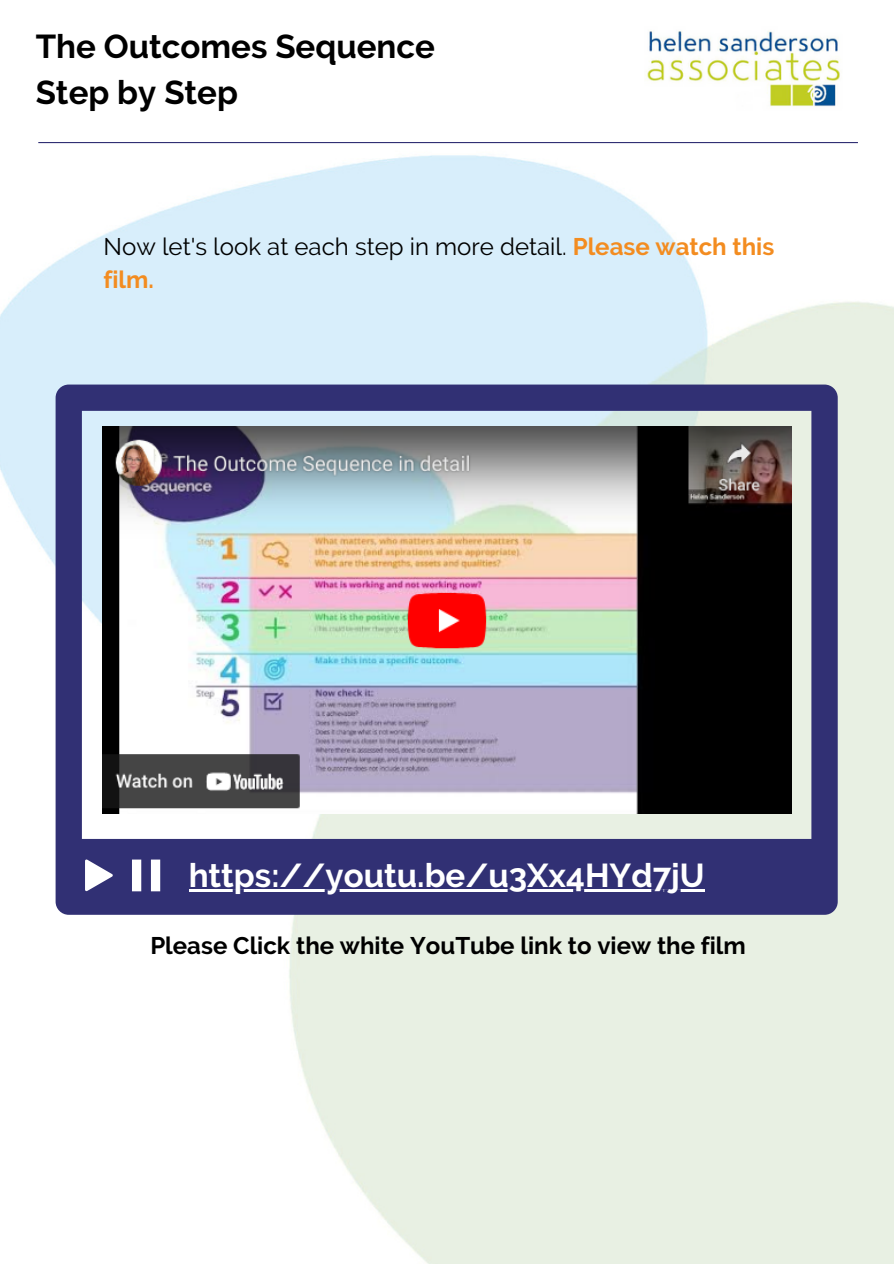
<style>
.page{position:relative;width:894px;height:1264px;background:#fff}
.page>*{position:absolute;margin:0;border:0;box-sizing:border-box;transform-origin:0 0}
.t1{font:700 33px/46.2px "Raleway";color:#000}
.t2{font:700 33px "Raleway";color:#fff}
.t3{font:24px/32.7px "Raleway";color:#000}
.t4{font:700 24px "Raleway";color:#000}
.s1{font-weight:700;color:#f38c20}
</style>
<div class="page">
<img style="left:0;top:142px;width:893px;height:1121px">
<svg style="left:56px;top:384px;width:781px;height:530px;background:#6c6e9b"></svg>
<img style="left:102px;top:427px;width:689px;height:386px">
<img style="left:645px;top:31px;width:195px;height:76px">
<hr style="left:38px;top:142px;width:819px;height:1px;background:#313074">
<hr style="left:189px;top:889px;width:515px;height:3px;background:#fff">
<h1 class="t1" style="left:36px;top:24px;width:400px">The Outcomes Sequence<br>Step by Step</h1>
<p class="t3" style="left:104px;top:230px;width:672px">Now let's look at each step in more detail. <span class="s1">Please watch this film.</span></p>
<h1 class="t2" style="left:189px;top:856px;width:517px">https://youtu.be/u3Xx4HYd7jU</h1>
<p class="t4" style="left:150px;top:931px;width:596px">Please Click the white YouTube link to view the film</p>
</div>
